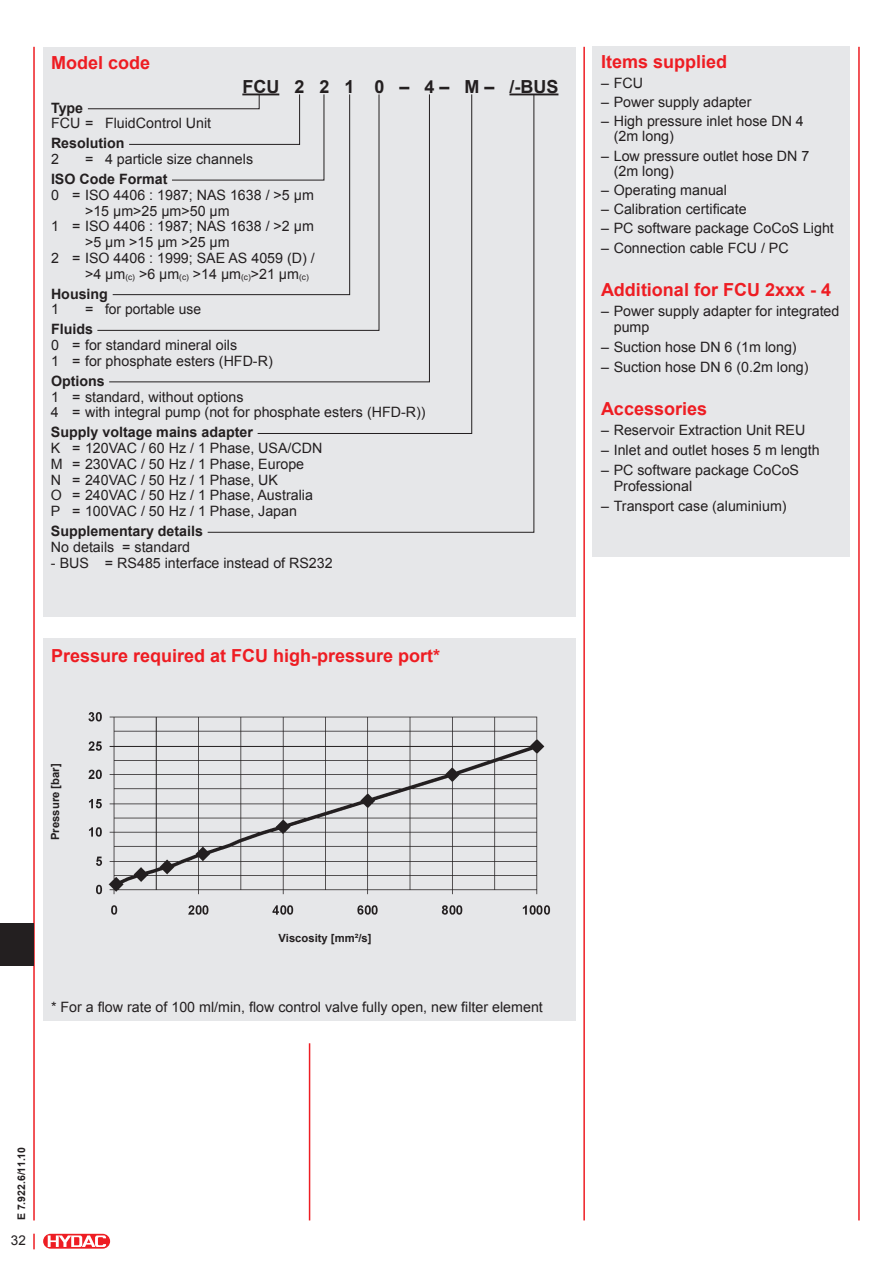
<style>
.page{position:relative;width:893px;height:1263px;background:#fff}
.page>*{position:absolute;margin:0;border:0;box-sizing:border-box;transform-origin:0 0}
.t1{font:700 18px "Arial";color:#ee1d23}
.t2{font:700 18px "Arial";color:#231f20}
.t3{font:14.25px/15.8px "Arial";color:#231f20}
.t4{font:700 14.25px "Arial";color:#231f20}
.t5{font:13.5px "Arial";color:#231f20}
.t6{font:700 11.25px "Arial";color:#231f20}
.t7{font:700 10.5px "Arial";color:#231f20}
</style>
<div class="page">
<hr style="left:33px;top:47px;width:2px;height:1173px;background:#ee1d23">
<hr style="left:858px;top:47px;width:2px;height:1173px;background:#ee1d23">
<div style="left:43px;top:1233px;width:68px;height:16px;border:1px solid #fff;border-radius:7px"></div>
<svg style="left:43px;top:1234px;width:67px;height:14px"></svg>
<svg style="left:48px;top:1235px;width:58px;height:12px"></svg>
<svg style="left:33px;top:1234px;width:2px;height:15px"></svg>
<div style="left:0;top:923px;width:34px;height:42px;background:#231f20"></div>
<hr style="left:583px;top:47px;width:2px;height:1173px;background:#ee1d23">
<div style="left:43px;top:638px;width:532px;height:382px;background:#e6e7e9"></div>
<div style="left:43px;top:47px;width:532px;height:570px;background:#e6e7e9"></div>
<hr style="left:509px;top:94px;width:49px;height:1px;background:#231f20">
<svg style="left:108px;top:108px;width:99px;height:275px"></svg>
<svg style="left:207px;top:94px;width:328px;height:439px"></svg>
<div style="left:592px;top:47px;width:258px;height:510px;background:#e6e7e9"></div>
<img style="left:88px;top:712px;width:463px;height:203px">
<hr style="left:309px;top:1043px;width:1px;height:177px;background:#ee1d23">
<p class="t1" style="left:51px;top:51px;width:101px">Model code</p>
<p class="t2" style="left:242px;top:74px;width:318px">FCU 2 2 1 0 – 4 – M – /-BUS</p>
<p class="t4" style="left:51px;top:98px;width:34px">Type</p>
<p class="t3" style="left:51px;top:116px;width:162px">FCU = FluidControl Unit</p>
<p class="t4" style="left:51px;top:134px;width:75px">Resolution</p>
<p class="t3" style="left:51px;top:151px;width:9px">2</p>
<p class="t3" style="left:85px;top:151px;width:170px">= 4 particle size channels</p>
<p class="t4" style="left:51px;top:170px;width:118px">ISO Code Format</p>
<p class="t3" style="left:51px;top:187px;width:264px">0 = ISO 4406 : 1987; NAS 1638 / &gt;5 µm</p>
<p class="t3" style="left:85px;top:203px;width:146px">&gt;15 µm&gt;25 µm&gt;50 µm</p>
<p class="t3" style="left:51px;top:219px;width:264px">1 = ISO 4406 : 1987; NAS 1638 / &gt;2 µm</p>
<p class="t3" style="left:85px;top:234px;width:146px">&gt;5 µm &gt;15 µm &gt;25 µm</p>
<p class="t3" style="left:51px;top:250px;width:265px">2 = ISO 4406 : 1999; SAE AS 4059 (D) /</p>
<p class="t3" style="left:85px;top:266px;width:225px">&gt;4 µm<sub>(c)</sub> &gt;6 µm<sub>(c)</sub> &gt;14 µm<sub>(c)</sub>&gt;21 µm<sub>(c)</sub></p>
<p class="t4" style="left:51px;top:284px;width:58px">Housing</p>
<p class="t3" style="left:51px;top:302px;width:9px">1</p>
<p class="t3" style="left:85px;top:302px;width:117px">= for portable use</p>
<p class="t4" style="left:51px;top:320px;width:43px">Fluids</p>
<p class="t3" style="left:51px;top:337px;width:223px">0 = for standard mineral oils<br>1 = for phosphate esters (HFD-R)</p>
<p class="t4" style="left:51px;top:371px;width:55px">Options</p>
<p class="t3" style="left:51px;top:389px;width:376px">1 = standard, without options<br>4 = with integral pump (not for phosphate esters (HFD-R))</p>
<p class="t4" style="left:51px;top:423px;width:203px">Supply voltage mains adapter</p>
<p class="t3" style="left:51px;top:440px;width:273px">K = 120VAC / 60 Hz / 1 Phase, USA/CDN<br>M = 230VAC / 50 Hz / 1 Phase, Europe<br>N = 240VAC / 50 Hz / 1 Phase, UK<br>O = 240VAC / 50 Hz / 1 Phase, Australia<br>P = 100VAC / 50 Hz / 1 Phase, Japan</p>
<p class="t4" style="left:51px;top:522px;width:154px">Supplementary details</p>
<p class="t3" style="left:51px;top:539px;width:141px">No details = standard</p>
<p class="t3" style="left:51px;top:555px;width:283px">- BUS = RS485 interface instead of RS232</p>
<p class="t1" style="left:51px;top:644px;width:391px">Pressure required at FCU high-pressure port*</p>
<p class="t6" style="left:48px;top:840px;width:78px;rotate:-90deg">Pressure [bar]</p>
<p class="t6" style="left:279px;top:930px;width:94px">Viscosity [mm²/s]</p>
<p class="t3" style="left:51px;top:999px;width:493px">* For a flow rate of 100 ml/min, flow control valve fully open, new filter element</p>
<p class="t1" style="left:601px;top:50px;width:128px">Items supplied</p>
<p class="t3" style="left:601px;top:75px;width:44px">– FCU</p>
<p class="t3" style="left:601px;top:94px;width:152px">– Power supply adapter</p>
<p class="t3" style="left:614px;top:114px;width:192px;line-height:15px;text-indent:-13px">– High pressure inlet hose DN 4 (2m long)</p>
<p class="t3" style="left:614px;top:148px;width:197px;line-height:15px;text-indent:-13px">– Low pressure outlet hose DN 7 (2m long)</p>
<p class="t3" style="left:601px;top:182px;width:128px">– Operating manual</p>
<p class="t3" style="left:601px;top:201px;width:147px">– Calibration certificate</p>
<p class="t3" style="left:601px;top:221px;width:234px">– PC software package CoCoS Light</p>
<p class="t3" style="left:601px;top:240px;width:189px">– Connection cable FCU / PC</p>
<p class="t1" style="left:601px;top:278px;width:232px">Additional for FCU 2xxx - 4</p>
<p class="t3" style="left:614px;top:304px;width:227px;text-indent:-13px">– Power supply adapter for integrated pump</p>
<p class="t3" style="left:601px;top:339px;width:197px">– Suction hose DN 6 (1m long)</p>
<p class="t3" style="left:601px;top:359px;width:209px">– Suction hose DN 6 (0.2m long)</p>
<p class="t1" style="left:601px;top:397px;width:108px">Accessories</p>
<p class="t3" style="left:601px;top:423px;width:206px">– Reservoir Extraction Unit REU</p>
<p class="t3" style="left:601px;top:443px;width:220px">– Inlet and outlet hoses 5 m length</p>
<p class="t3" style="left:614px;top:463px;width:187px;text-indent:-13px">– PC software package CoCoS<br>Professional</p>
<p class="t3" style="left:601px;top:498px;width:187px">– Transport case (aluminium)</p>
<p class="t7" style="left:14px;top:1220px;width:75px;rotate:-90deg">E 7.922.6/11.10</p>
<p class="t5" style="left:11px;top:1231px;width:17px">32</p>
</div>
